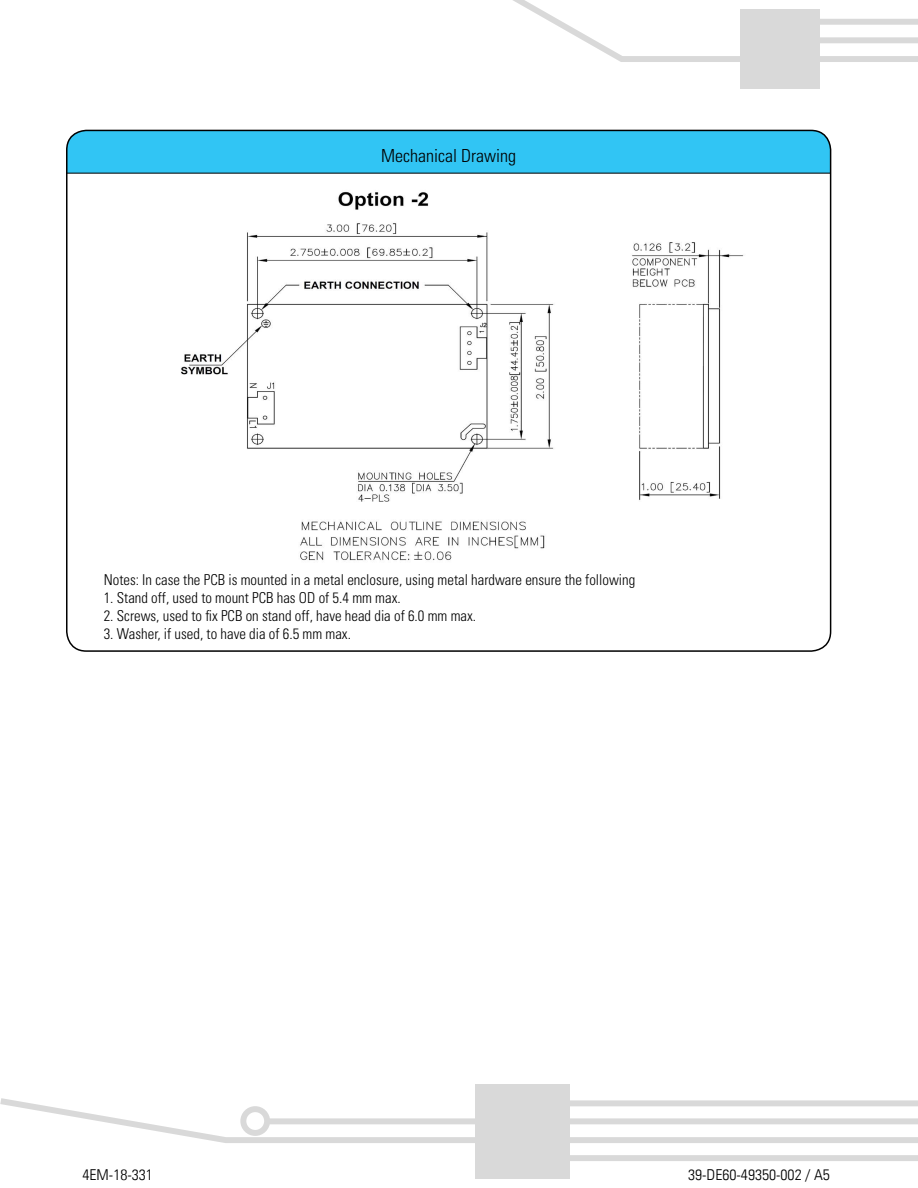
<style>
.page{position:relative;width:918px;height:1188px;background:#fff}
.page>*{position:absolute;margin:0;border:0;box-sizing:border-box;transform-origin:0 0}
.t1{font:300 condensed 18px "Univers LT Std";color:#000}
.t2{font:300 condensed 15px "Univers LT Std";color:#000}
.t3{font:300 condensed 15px "Univers LT";color:#000;scale:1.06 1}
</style>
<div class="page">
<div style="left:740px;top:9px;width:80px;height:79px;background:#d9d9d9"></div>
<svg style="left:513px;top:0;width:405px;height:62px"></svg>
<div style="left:475px;top:1084px;width:95px;height:94px;background:#d9d9d9"></div>
<svg style="left:0;top:1098px;width:918px;height:45px"></svg>
<div style="left:564px;top:1155px;width:354px;height:6px;background:#d9d9d9"></div>
<svg style="left:67px;top:130px;width:764px;height:44px;background:#30bbe7"></svg>
<img style="left:181px;top:191px;width:563px;height:370px">
<p class="t1" style="left:381px;top:145px;width:136px">Mechanical Drawing</p>
<p class="t2" style="left:104px;top:571px;width:533px">Notes: In case the PCB is mounted in a metal enclosure, using metal hardware ensure the following</p>
<p class="t2" style="left:104px;top:589px;width:299px">1. Stand off, used to mount PCB has OD of 5.4 mm max.</p>
<p class="t2" style="left:104px;top:607px;width:374px">2. Screws, used to fix PCB on stand off, have head dia of 6.0 mm max.</p>
<p class="t2" style="left:104px;top:625px;width:249px">3. Washer, if used, to have dia of 6.5 mm max.</p>
<p class="t3" style="left:83px;top:1165px;width:68px">4EM-18-331</p>
<p class="t3" style="left:688px;top:1165px;width:135px">39-DE60-49350-002 / A5</p>
</div>
